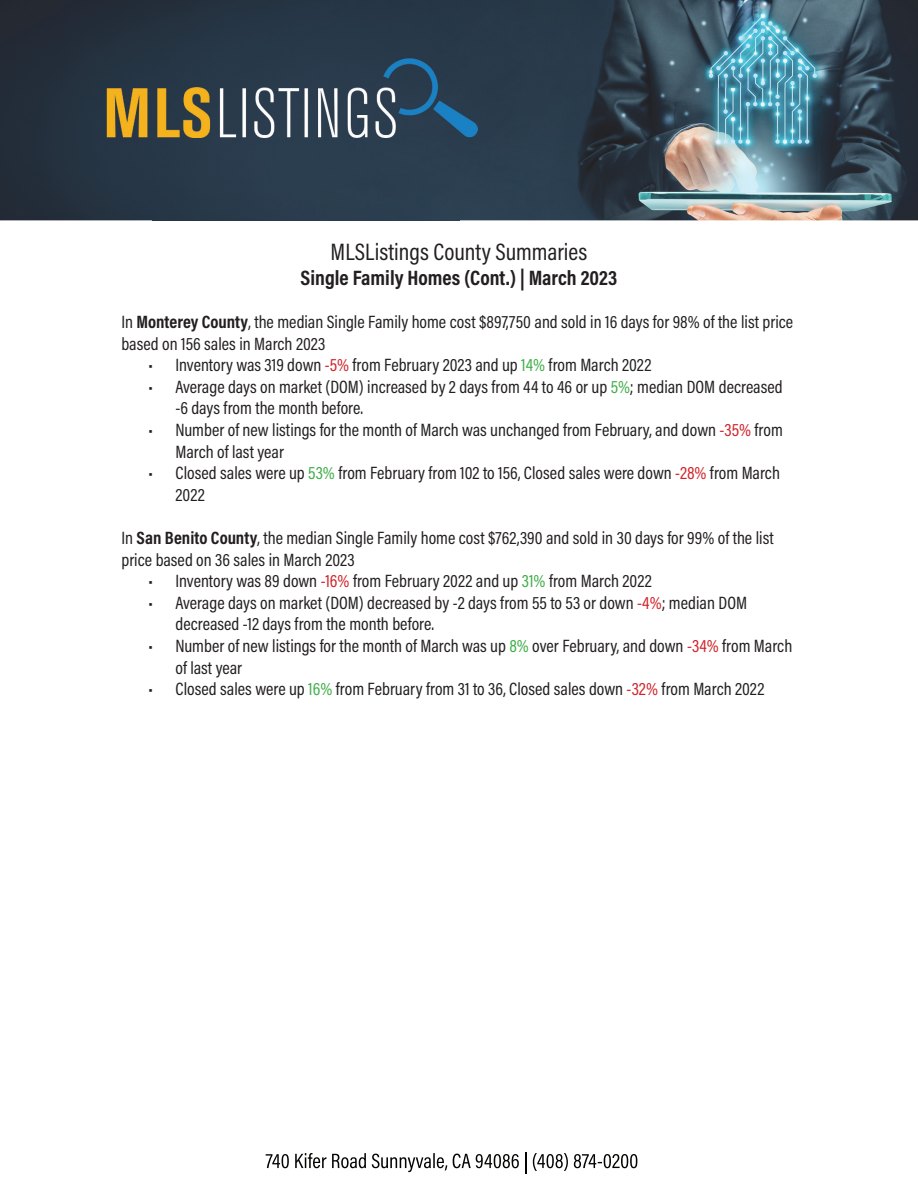
<style>
.page{position:relative;width:918px;height:1188px;background:#fff}
.page>*{position:absolute;margin:0;border:0;box-sizing:border-box;transform-origin:0 0}
.t1{font:24px "Acumin Pro Cond";color:#231f20}
.t2{font:700 21px "Acumin Pro Cond";color:#231f20}
.t3{font:18px/21.6px "Acumin Pro Cond";color:#231f20}
.s1{font-weight:700}
.s2{color:#d1232a}
.s3{color:#40ae49}
</style>
<div class="page">
<img style="left:0;top:0;width:153px;height:220px">
<img style="left:153px;top:0;width:765px;height:88px">
<img style="left:459px;top:88px;width:459px;height:132px">
<div style="left:153px;top:138px;width:306px;height:82px;background:#2a3d4e"></div>
<svg style="left:266px;top:1154px;width:23px;height:14px"></svg>
<svg style="left:525px;top:1152px;width:1px;height:22px"></svg>
<svg style="left:533px;top:1153px;width:35px;height:18px"></svg>
<svg style="left:574px;top:1154px;width:63px;height:14px"></svg>
<svg style="left:295px;top:1153px;width:31px;height:15px"></svg>
<svg style="left:332px;top:1153px;width:34px;height:15px"></svg>
<svg style="left:372px;top:1153px;width:147px;height:19px"></svg>
<img style="left:106px;top:57px;width:372px;height:81px">
<h1 class="t1" style="left:331px;top:236px;width:258px">MLSListings County Summaries</h1>
<p class="t2" style="left:301px;top:264px;width:318px">Single Family Homes (Cont.) | March 2023</p>
<p class="t3" style="left:122px;top:311px;width:673px">In <span class="s1">Monterey County</span>, the median Single Family home cost $897,750 and sold in 16 days for 98% of the list price based on 156 sales in March 2023</p>
<p class="t3" style="left:148px;top:354px;width:504px">• Inventory was 319 down <span class="s2">-5%</span> from February 2023 and up <span class="s3">14%</span> from March 2022</p>
<p class="t3" style="left:176px;top:375px;width:609px;text-indent:-27px">• Average days on market (DOM) increased by 2 days from 44 to 46 or up <span class="s3">5%</span>; median DOM decreased -6 days from the month before.</p>
<p class="t3" style="left:176px;top:419px;width:609px;text-indent:-27px">• Number of new listings for the month of March was unchanged from February, and down <span class="s2">-35%</span> from<br>March of last year</p>
<p class="t3" style="left:176px;top:462px;width:606px;text-indent:-27px">• Closed sales were up <span class="s3">53%</span> from February from 102 to 156, Closed sales were down <span class="s2">-28%</span> from March<br>2022</p>
<p class="t3" style="left:122px;top:527px;width:654px">In <span class="s1">San Benito County</span>, the median Single Family home cost $762,390 and sold in 30 days for 99% of the list price based on 36 sales in March 2023</p>
<p class="t3" style="left:148px;top:570px;width:505px">• Inventory was 89 down <span class="s2">-16%</span> from February 2022 and up <span class="s3">31%</span> from March 2022</p>
<p class="t3" style="left:176px;top:591px;width:573px;text-indent:-27px">• Average days on market (DOM) decreased by -2 days from 55 to 53 or down <span class="s2">-4%</span>; median DOM decreased -12 days from the month before.</p>
<p class="t3" style="left:176px;top:635px;width:618px;text-indent:-27px">• Number of new listings for the month of March was up <span class="s3">8%</span> over February, and down <span class="s2">-34%</span> from March of last year</p>
<p class="t3" style="left:148px;top:678px;width:617px">• Closed sales were up <span class="s3">16%</span> from February from 31 to 36, Closed sales down <span class="s2">-32%</span> from March 2022</p>
</div>
